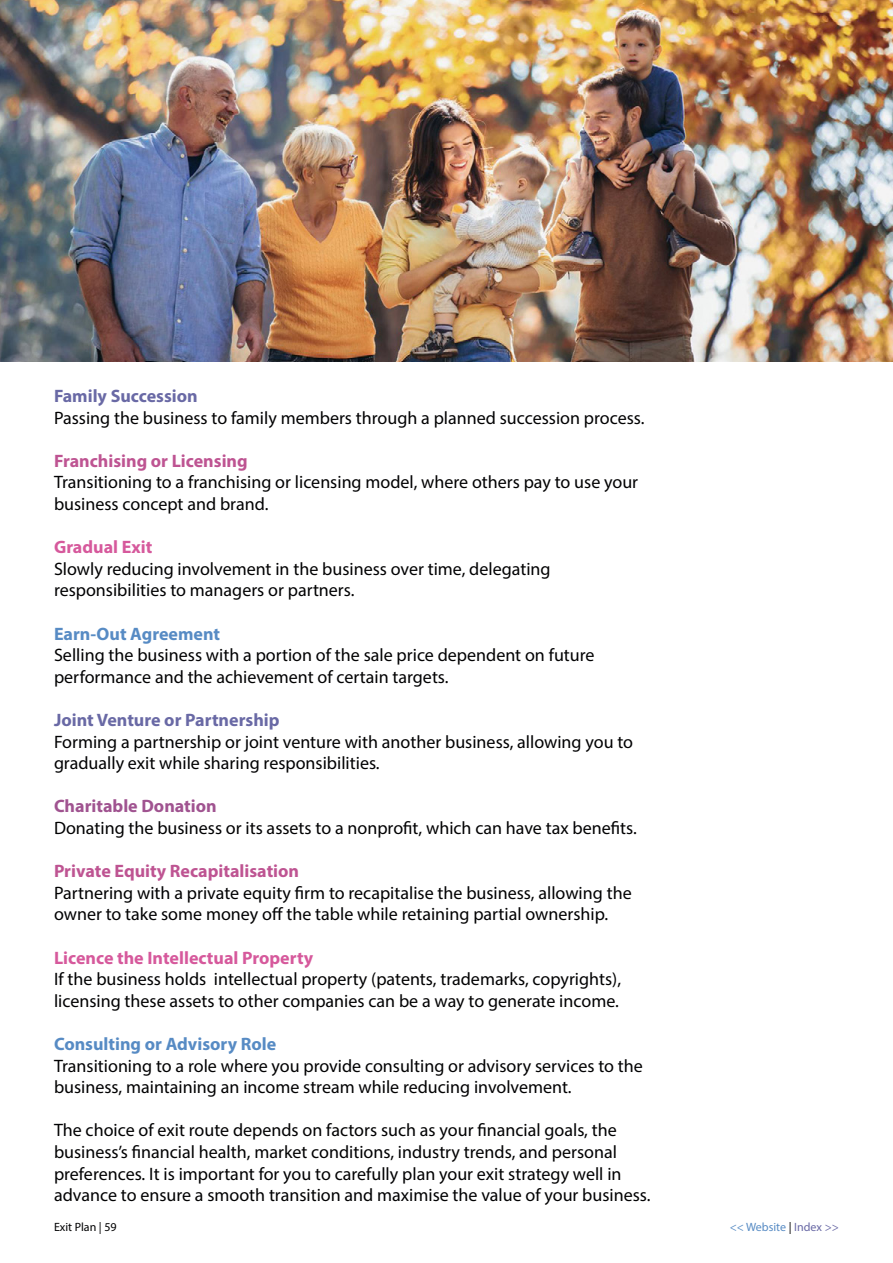
<style>
.page{position:relative;width:893px;height:1263px;background:#fff}
.page>*{position:absolute;margin:0;border:0;box-sizing:border-box;transform-origin:0 0}
.t1{font:18px/21.6px "Myriad Pro";color:#020203}
.t2{font:700 18px "Myriad Pro";color:#be5492}
.t3{font:700 18px "Myriad Pro";color:#6969a5}
.t4{font:700 18px "Myriad Pro";color:#d6599c}
.t5{font:700 18px "Myriad Pro";color:#578bc4}
.t6{font:700 18px "Myriad Pro";color:#a05390}
.t7{font:12px "Myriad Pro";color:#578bc4}
.t8{font:12px "Myriad Pro";color:#020203}
.s1{color:#020203}
.s2{color:#6969a5}
</style>
<div class="page">
<img style="left:0;top:0;width:893px;height:361px">
<p class="t3" style="left:54px;top:384px;width:145px">Family Succession</p>
<p class="t1" style="left:54px;top:406px;width:592px">Passing the business to family members through a planned succession process.</p>
<p class="t2" style="left:54px;top:449px;width:195px">Franchising or Licensing</p>
<p class="t1" style="left:54px;top:471px;width:586px">Transitioning to a franchising or licensing model, where others pay to use your business concept and brand.</p>
<p class="t4" style="left:54px;top:535px;width:100px">Gradual Exit</p>
<p class="t1" style="left:54px;top:558px;width:498px">Slowly reducing involvement in the business over time, delegating responsibilities to managers or partners.</p>
<p class="t5" style="left:54px;top:622px;width:168px">Earn-Out Agreement</p>
<p class="t1" style="left:54px;top:644px;width:542px">Selling the business with a portion of the sale price dependent on future performance and the achievement of certain targets.</p>
<p class="t3" style="left:54px;top:708px;width:227px">Joint Venture or Partnership</p>
<p class="t1" style="left:54px;top:730px;width:581px">Forming a partnership or joint venture with another business, allowing you to gradually exit while sharing responsibilities.</p>
<p class="t6" style="left:54px;top:794px;width:164px">Charitable Donation</p>
<p class="t1" style="left:54px;top:817px;width:584px">Donating the business or its assets to a nonprofit, which can have tax benefits.</p>
<p class="t2" style="left:54px;top:859px;width:247px">Private Equity Recapitalisation</p>
<p class="t1" style="left:54px;top:882px;width:579px">Partnering with a private equity firm to recapitalise the business, allowing the owner to take some money off the table while retaining partial ownership.</p>
<p class="t4" style="left:54px;top:946px;width:261px">Licence the Intellectual Property</p>
<p class="t1" style="left:54px;top:968px;width:569px">If the business holds intellectual property (patents, trademarks, copyrights), licensing these assets to other companies can be a way to generate income.</p>
<p class="t5" style="left:54px;top:1032px;width:224px">Consulting or Advisory Role</p>
<p class="t1" style="left:54px;top:1054px;width:590px">Transitioning to a role where you provide consulting or advisory services to the business, maintaining an income stream while reducing involvement.</p>
<p class="t1" style="left:54px;top:1119px;width:598px">The choice of exit route depends on factors such as your financial goals, the business’s financial health, market conditions, industry trends, and personal preferences. It is important for you to carefully plan your exit strategy well in advance to ensure a smooth transition and maximise the value of your business.</p>
<p class="t8" style="left:54px;top:1219px;width:64px">Exit Plan | 59</p>
<p class="t7" style="left:730px;top:1219px;width:111px">&lt;&lt; Website <span class="s1">|</span> <span class="s2">Index &gt;&gt;</span></p>
</div>
